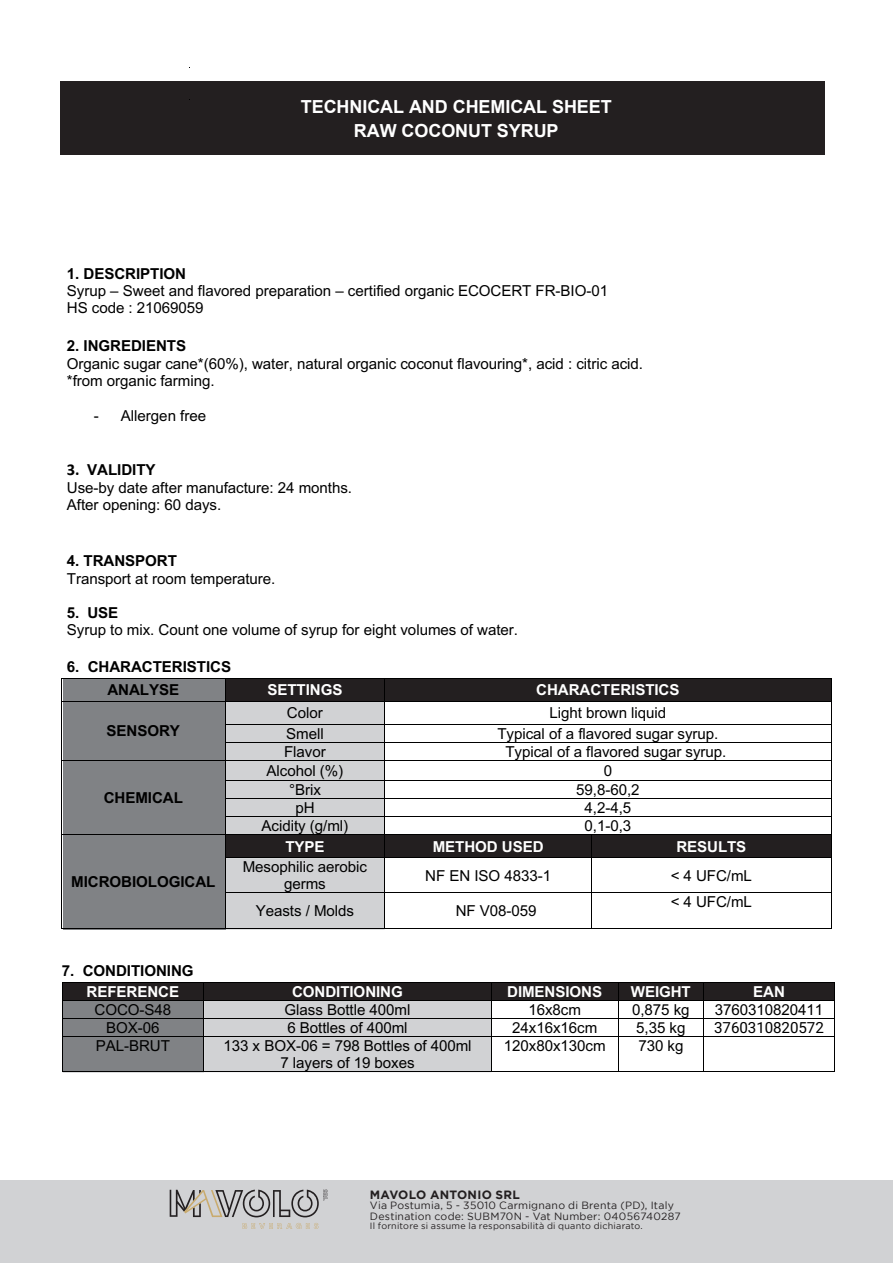
<style>
.page{position:relative;width:893px;height:1263px;background:#fff}
.page>*{position:absolute;margin:0;border:0;box-sizing:border-box;transform-origin:0 0}
.t1{font:700 18px/24.8px "Arial";letter-spacing:-.005em;color:#fff;text-align:center}
.t2{font:15.15px/17.2px "Arial";letter-spacing:-.005em;color:#000}
.t3{font:700 15.15px/23.5px "Arial";letter-spacing:-.005em;color:#000}
.t4{font:700 15.15px "Arial";letter-spacing:-.005em;color:#fff}
.t5{font:15.15px "Roboto";letter-spacing:-.005em;color:#000}
.t6{font:700 12px "Gotham";letter-spacing:.02em;color:#231f20}
.t7{font:10.5px/10.5px "Gotham";letter-spacing:.02em;color:#231f20}
.t8{font:9px "Gotham";letter-spacing:.025em;color:#231f20}
.s1{font-family:"Calibri";font-weight:700;font-size:16.5px}
.s2{font-weight:700}
</style>
<div class="page">
<div style="left:226px;top:834px;width:605px;height:23px;background:#231f20"></div>
<div style="left:225px;top:678px;width:606px;height:23px;background:#231f20"></div>
<div style="left:63px;top:678px;width:163px;height:252px;background:#808285"></div>
<div style="left:63px;top:982px;width:772px;height:18px;background:#231f20"></div>
<hr style="left:63px;top:678px;width:162px;height:1px;background:#000">
<hr style="left:385px;top:678px;width:93px;height:1px;background:#000">
<svg style="left:478px;top:678px;width:12px;height:1px"></svg>
<hr style="left:490px;top:678px;width:341px;height:1px;background:#000">
<hr style="left:62px;top:701px;width:163px;height:1px;background:#000">
<hr style="left:385px;top:701px;width:446px;height:1px;background:#000">
<hr style="left:385px;top:724px;width:446px;height:1px;background:#000">
<hr style="left:385px;top:742px;width:446px;height:1px;background:#000">
<hr style="left:62px;top:760px;width:163px;height:1px;background:#000">
<hr style="left:385px;top:760px;width:446px;height:1px;background:#000">
<hr style="left:385px;top:780px;width:446px;height:1px;background:#000">
<hr style="left:385px;top:798px;width:446px;height:1px;background:#000">
<hr style="left:385px;top:816px;width:446px;height:1px;background:#000">
<hr style="left:62px;top:834px;width:163px;height:1px;background:#000">
<hr style="left:385px;top:834px;width:206px;height:1px;background:#000">
<hr style="left:592px;top:834px;width:239px;height:1px;background:#000">
<hr style="left:385px;top:857px;width:206px;height:1px;background:#000">
<svg style="left:591px;top:834px;width:1px;height:24px"></svg>
<hr style="left:592px;top:857px;width:239px;height:1px;background:#000">
<svg style="left:831px;top:678px;width:1px;height:180px"></svg>
<hr style="left:62px;top:858px;width:1px;height:34px;background:#000">
<hr style="left:591px;top:858px;width:1px;height:34px;background:#000">
<hr style="left:831px;top:858px;width:1px;height:34px;background:#000">
<hr style="left:385px;top:892px;width:206px;height:1px;background:#000">
<hr style="left:592px;top:892px;width:239px;height:1px;background:#000">
<hr style="left:62px;top:893px;width:1px;height:35px;background:#000">
<hr style="left:62px;top:928px;width:163px;height:1px;background:#000">
<svg style="left:225px;top:678px;width:160px;height:252px"></svg>
<hr style="left:385px;top:928px;width:206px;height:1px;background:#000">
<hr style="left:591px;top:893px;width:1px;height:35px;background:#000">
<hr style="left:592px;top:928px;width:239px;height:1px;background:#000">
<hr style="left:831px;top:893px;width:1px;height:35px;background:#000">
<hr style="left:491px;top:982px;width:127px;height:1px;background:#000">
<hr style="left:619px;top:982px;width:84px;height:1px;background:#000">
<hr style="left:704px;top:982px;width:130px;height:1px;background:#000">
<hr style="left:491px;top:1000px;width:127px;height:1px;background:#000">
<hr style="left:619px;top:1000px;width:84px;height:1px;background:#000">
<hr style="left:704px;top:1000px;width:130px;height:1px;background:#000">
<hr style="left:491px;top:1018px;width:127px;height:1px;background:#000">
<hr style="left:619px;top:1018px;width:84px;height:1px;background:#000">
<hr style="left:704px;top:1018px;width:130px;height:1px;background:#000">
<hr style="left:491px;top:1036px;width:127px;height:1px;background:#000">
<svg style="left:618px;top:982px;width:1px;height:55px"></svg>
<hr style="left:619px;top:1036px;width:84px;height:1px;background:#000">
<svg style="left:703px;top:982px;width:1px;height:55px"></svg>
<hr style="left:704px;top:1036px;width:130px;height:1px;background:#000">
<svg style="left:834px;top:982px;width:1px;height:55px"></svg>
<svg style="left:62px;top:982px;width:430px;height:90px"></svg>
<hr style="left:491px;top:1071px;width:127px;height:1px;background:#000">
<hr style="left:618px;top:1037px;width:1px;height:34px;background:#000">
<hr style="left:619px;top:1071px;width:84px;height:1px;background:#000">
<hr style="left:703px;top:1037px;width:1px;height:34px;background:#000">
<hr style="left:704px;top:1071px;width:130px;height:1px;background:#000">
<hr style="left:834px;top:1037px;width:1px;height:34px;background:#000">
<div style="left:60px;top:81px;width:765px;height:74px;background:#231f20"></div>
<div style="left:0;top:1180px;width:893px;height:83px;background:#d1d2d4"></div>
<svg style="left:170px;top:1189px;width:158px;height:28px"></svg>
<svg style="left:243px;top:1223px;width:76px;height:6px"></svg>
<p class="t1" style="left:301px;top:95px;width:312px">TECHNICAL AND CHEMICAL SHEET<br>RAW COCONUT SYRUP</p>
<p class="t3" style="left:67px;top:262px;width:121px">1. DESCRIPTION</p>
<p class="t2" style="left:67px;top:282px;width:543px">Syrup – Sweet and flavored preparation – certified organic ECOCERT FR-BIO-01<br>HS code : 21069059</p>
<p class="t3" style="left:67px;top:334px;width:121px">2. INGREDIENTS</p>
<p class="t2" style="left:67px;top:355px;width:578px">Organic sugar cane*(60%), water, natural organic coconut flavouring*, acid : citric acid. *from organic farming.</p>
<p class="t2" style="left:94px;top:407px;width:114px">- Allergen free</p>
<p class="t2" style="left:67px;top:461px;width:287px;line-height:17.9px"><span class="s1">3.</span> <span class="s2">VALIDITY<br></span>Use-by date after manufacture: 24 months.<br>After opening: 60 days.</p>
<p class="t3" style="left:67px;top:549px;width:112px">4. TRANSPORT</p>
<p class="t2" style="left:67px;top:570px;width:210px">Transport at room temperature.</p>
<p class="t3" style="left:67px;top:601px;width:53px">5. USE</p>
<p class="t2" style="left:67px;top:621px;width:453px">Syrup to mix. Count one volume of syrup for eight volumes of water.</p>
<p class="t3" style="left:107px;top:655px;width:125px;text-indent:-41px">6. CHARACTERISTICS<br>ANALYSE</p>
<p class="t4" style="left:267px;top:681px;width:77px">SETTINGS</p>
<p class="t4" style="left:536px;top:681px;width:145px">CHARACTERISTICS</p>
<p class="t3" style="left:107px;top:719px;width:75px">SENSORY</p>
<p class="t3" style="left:104px;top:786px;width:81px">CHEMICAL</p>
<p class="t3" style="left:71px;top:870px;width:146px">MICROBIOLOGICAL</p>
<p class="t2" style="left:287px;top:704px;width:37px">Color</p>
<p class="t2" style="left:549px;top:704px;width:118px">Light brown liquid</p>
<p class="t2" style="left:286px;top:725px;width:39px">Smell</p>
<p class="t2" style="left:497px;top:725px;width:223px">Typical of a flavored sugar syrup.</p>
<p class="t2" style="left:284px;top:743px;width:43px">Flavor</p>
<p class="t2" style="left:505px;top:743px;width:223px">Typical of a flavored sugar syrup.</p>
<p class="t2" style="left:267px;top:762px;width:78px">Alcohol (%)</p>
<p class="t2" style="left:604px;top:762px;width:10px">0</p>
<p class="t2" style="left:289px;top:781px;width:33px">°Brix</p>
<p class="t2" style="left:576px;top:781px;width:65px">59,8-60,2</p>
<p class="t2" style="left:295px;top:799px;width:21px">pH</p>
<p class="t2" style="left:584px;top:799px;width:48px">4,2-4,5</p>
<p class="t2" style="left:262px;top:817px;width:88px">Acidity (g/ml)</p>
<p class="t2" style="left:585px;top:817px;width:48px">0,1-0,3</p>
<p class="t4" style="left:285px;top:838px;width:41px">TYPE</p>
<p class="t4" style="left:433px;top:838px;width:112px">METHOD USED</p>
<p class="t4" style="left:676px;top:838px;width:72px">RESULTS</p>
<p class="t2" style="left:243px;top:858px;width:126px;text-align:center">Mesophilic aerobic germs</p>
<p class="t2" style="left:425px;top:867px;width:127px">NF EN ISO 4833-1</p>
<p class="t2" style="left:671px;top:867px;width:83px">&lt; 4 UFC/mL</p>
<p class="t2" style="left:256px;top:902px;width:100px">Yeasts / Molds</p>
<p class="t2" style="left:456px;top:902px;width:82px">NF V08-059</p>
<p class="t2" style="left:671px;top:893px;width:83px">&lt; 4 UFC/mL</p>
<p class="t3" style="left:62px;top:959px;width:133px">7. CONDITIONING</p>
<p class="t4" style="left:87px;top:983px;width:94px">REFERENCE</p>
<p class="t4" style="left:292px;top:983px;width:112px">CONDITIONING</p>
<p class="t4" style="left:507px;top:983px;width:97px">DIMENSIONS</p>
<p class="t4" style="left:631px;top:983px;width:61px">WEIGHT</p>
<p class="t4" style="left:753px;top:983px;width:33px">EAN</p>
<p class="t2" style="left:95px;top:1001px;width:78px">COCO-S48</p>
<p class="t2" style="left:285px;top:1001px;width:127px">Glass Bottle 400ml</p>
<p class="t2" style="left:528px;top:1001px;width:54px">16x8cm</p>
<p class="t2" style="left:632px;top:1001px;width:59px">0,875 kg</p>
<p class="t2" style="left:715px;top:1001px;width:110px">3760310820411</p>
<p class="t2" style="left:106px;top:1019px;width:55px">BOX-06</p>
<p class="t2" style="left:287px;top:1019px;width:122px">6 Bottles of 400ml</p>
<p class="t2" style="left:512px;top:1019px;width:87px">24x16x16cm</p>
<p class="t2" style="left:636px;top:1019px;width:51px">5,35 kg</p>
<p class="t5" style="left:714px;top:1018px;width:111px">3760310820572</p>
<p class="t2" style="left:96px;top:1037px;width:76px">PAL-BRUT</p>
<p class="t2" style="left:223px;top:1037px;width:250px;text-align:center">133 x BOX-06 = 798 Bottles of 400ml<br>7 layers of 19 boxes</p>
<p class="t2" style="left:504px;top:1037px;width:103px">120x80x130cm</p>
<p class="t2" style="left:638px;top:1037px;width:47px">730 kg</p>
<p class="t6" style="left:370px;top:1190px;width:152px">MAVOLO ANTONIO SRL</p>
<p class="t7" style="left:370px;top:1201px;width:312px">Via Postumia, 5 - 35010 Carmignano di Brenta (PD), Italy<br>Destination code: SUBM70N - Vat Number: 04056740287</p>
<p class="t8" style="left:370px;top:1223px;width:274px">Il fornitore si assume la responsabilità di quanto dichiarato.</p>
</div>
